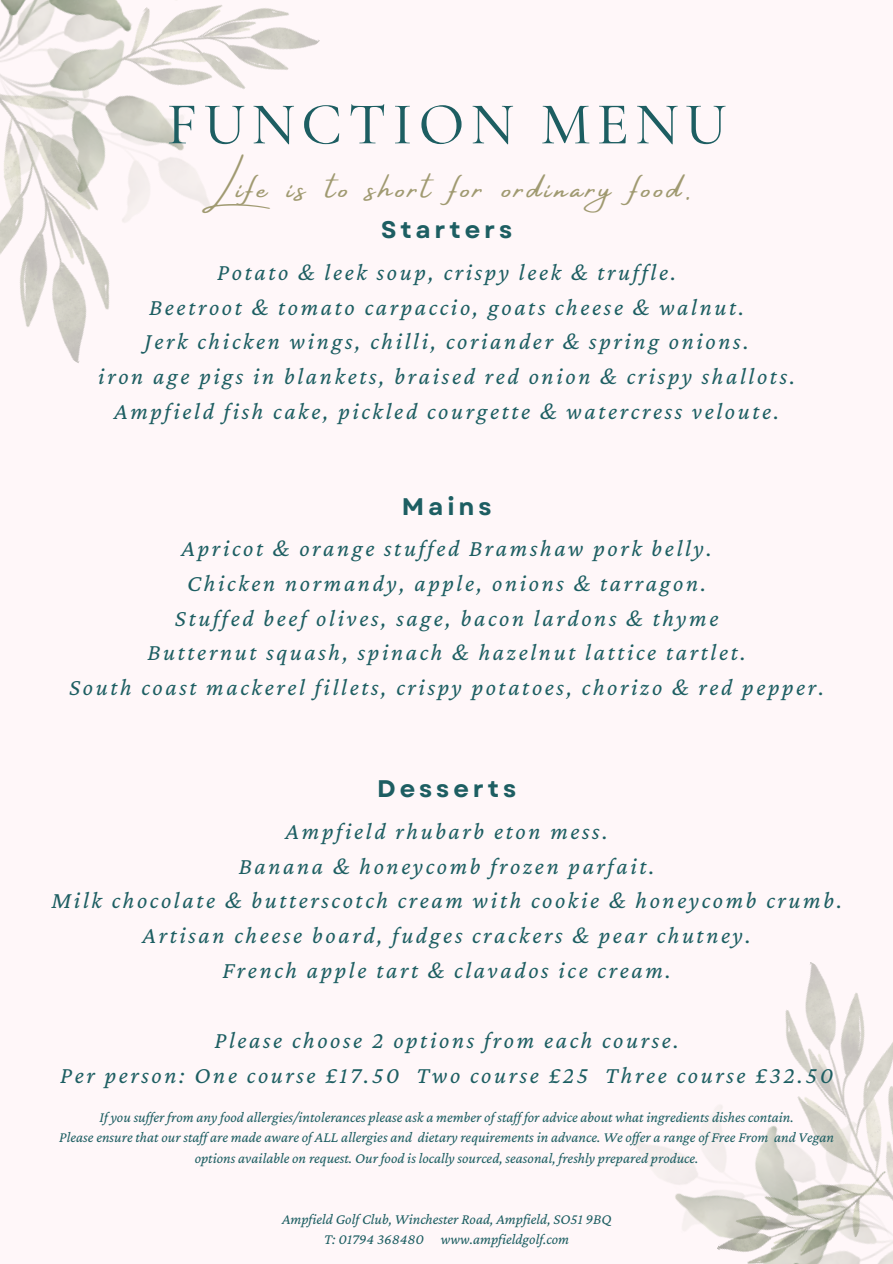
<style>
.page{position:relative;width:893px;height:1264px;background:#fff}
.page>*{position:absolute;margin:0;border:0;box-sizing:border-box;transform-origin:0 0}
.t1{font:500 60px "Cormorant Garamond";letter-spacing:.1em;color:#1d5e62}
.t2{font:34.5px "Amsterdam Four";letter-spacing:.11em;color:#a09a71}
.t3{font:italic 24px/34.8px "Crimson Pro";letter-spacing:.11em;color:#1d5e62;text-align:center}
.t4{font:700 24px "Garet";letter-spacing:.165em;color:#1d5e62}
.t5{font:italic 15px/20.2px "Crimson Pro";color:#1d5e62;text-align:center}
</style>
<div class="page">
<div style="left:0;top:0;width:892px;height:1263px;background:#fff7f9"></div>
<img style="left:238px;top:8px;width:82px;height:81px">
<img style="left:193px;top:17px;width:45px;height:192px">
<img style="left:0;top:125px;width:193px;height:238px">
<img style="left:0;top:0;width:234px;height:125px">
<img style="left:785px;top:962px;width:79px;height:57px">
<img style="left:633px;top:1019px;width:259px;height:202px">
<img style="left:685px;top:1163px;width:207px;height:100px">
<p class="t1" style="left:167px;top:88px;width:561px">FUNCTION MENU</p>
<h4 class="t2" style="left:202px;top:169px;width:491px">Life is to short for ordinary food.</h4>
<h2 class="t4" style="left:381px;top:213px;width:133px">Starters</h2>
<h3 class="t3" style="left:98px;top:254px;width:698px">Potato &amp; leek soup, crispy leek &amp; truffle.<br>Beetroot &amp; tomato carpaccio, goats cheese &amp; walnut.<br>Jerk chicken wings, chilli, coriander &amp; spring onions.<br>iron age pigs in blankets, braised red onion &amp; crispy shallots.<br>Ampfield fish cake, pickled courgette &amp; watercress veloute.</h3>
<h4 class="t4" style="left:402px;top:489px;width:91px">Mains</h4>
<h3 class="t3" style="left:69px;top:530px;width:756px">Apricot &amp; orange stuffed Bramshaw pork belly.<br>Chicken normandy, apple, onions &amp; tarragon.<br>Stuffed beef olives, sage, bacon lardons &amp; thyme<br>Butternut squash, spinach &amp; hazelnut lattice tartlet.<br>South coast mackerel fillets, crispy potatoes, chorizo &amp; red pepper.</h3>
<h4 class="t4" style="left:377px;top:771px;width:140px">Desserts</h4>
<h3 class="t3" style="left:51px;top:813px;width:792px">Ampfield rhubarb eton mess.<br>Banana &amp; honeycomb frozen parfait.<br>Milk chocolate &amp; butterscotch cream with cookie &amp; honeycomb crumb.<br>Artisan cheese board, fudges crackers &amp; pear chutney.<br>French apple tart &amp; clavados ice cream.</h3>
<h4 class="t3" style="left:60px;top:1022px;width:774px">Please choose 2 options from each course.<br>Per person: One course £17.50 Two course £25 Three course £32.50</h4>
<p class="t5" style="left:99px;top:1106px;width:696px">If you suf er from any food allergies/intolerances please ask a member of staf for advice about what ingredients dishes contain.</p>
<p class="t5" style="left:59px;top:1127px;width:776px">Please ensure that our staf are made aware of ALL allergies and dietary requirements in advance. We of er a range of Free From and Vegan options available on request. Our food is locally sourced, seasonal, freshly prepared produce.</p>
<p class="t5" style="left:282px;top:1208px;width:331px">Ampfield Golf Club, Winchester Road, Ampfield, SO51 9BQ</p>
<h1 class="t5" style="left:324px;top:1228px;width:246px">T: 01794 368480 www.ampfieldgolf.com</h1>
</div>
